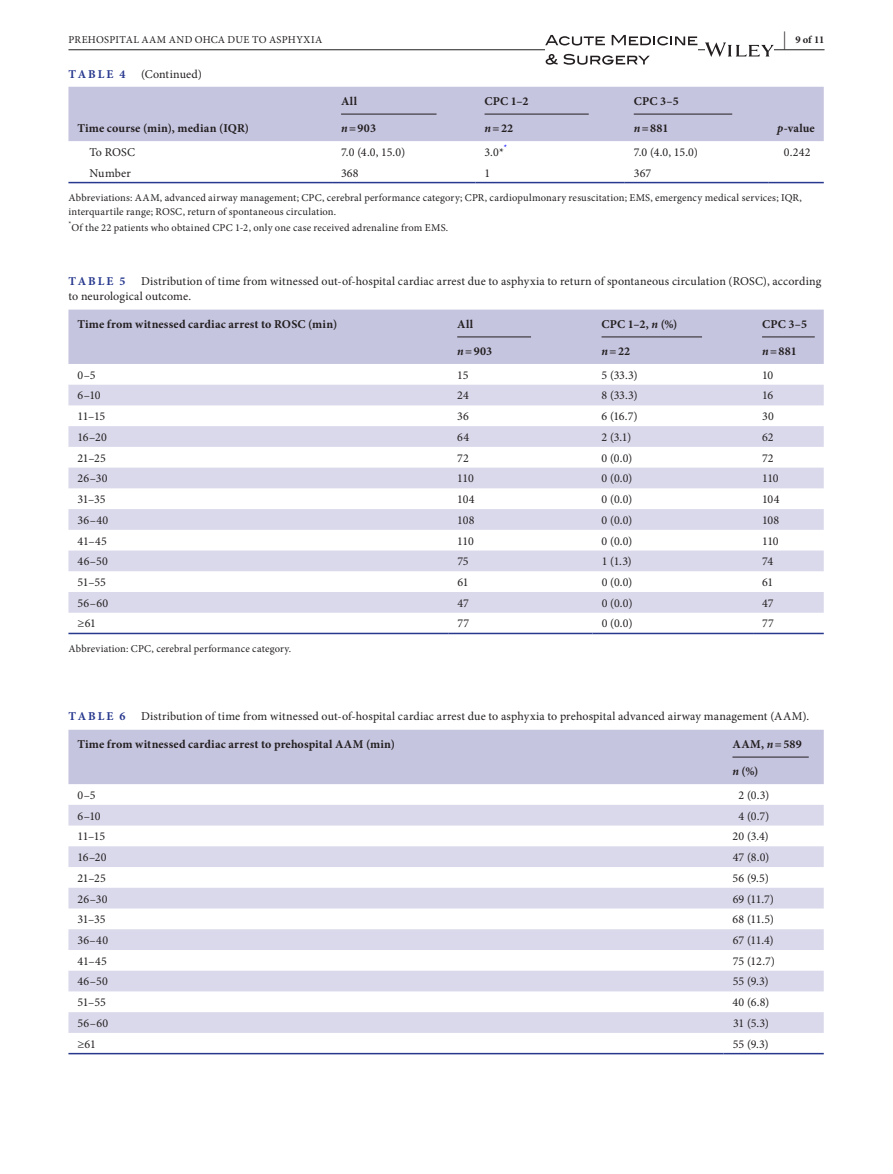
<style>
.page{position:relative;width:893px;height:1174px;background:#fff}
.page>*{position:absolute;margin:0;border:0;box-sizing:border-box;transform-origin:0 0}
.t1{font:12px/15px "Minion Pro";letter-spacing:.01em;color:#231f20}
.t2{font:700 12px "Minion Pro";letter-spacing:.015em;color:#231f20}
.t3{font:700 12px "Minion Pro";letter-spacing:.165em;color:#27388e}
.t4{font:10.5px/13.5px "Minion Pro";letter-spacing:.015em;color:#231f20}
.t5{font:700 10.5px "Minion Pro";color:#231f20}
.s1{font-size:18px}
.s2{font-style:italic}
</style>
<div class="page">
<hr style="left:68px;top:49px;width:756px;height:1px;background:#231f20">
<div style="left:545px;top:35px;width:152px;height:30px;background:#fff"></div>
<svg style="left:545px;top:35px;width:60px;height:10px"></svg>
<svg style="left:612px;top:35px;width:85px;height:10px"></svg>
<svg style="left:546px;top:54px;width:104px;height:11px"></svg>
<svg style="left:705px;top:42px;width:69px;height:15px"></svg>
<div style="left:68px;top:87px;width:756px;height:54px;background:#c6c5e0"></div>
<hr style="left:68px;top:182px;width:264px;height:1px;background:#27388e">
<hr style="left:332px;top:182px;width:144px;height:1px;background:#27388e">
<hr style="left:476px;top:182px;width:149px;height:1px;background:#27388e">
<hr style="left:625px;top:182px;width:143px;height:1px;background:#27388e">
<hr style="left:768px;top:182px;width:56px;height:1px;background:#27388e">
<hr style="left:341px;top:114px;width:96px;height:1px;background:#231f20">
<hr style="left:485px;top:114px;width:104px;height:1px;background:#231f20">
<hr style="left:634px;top:114px;width:98px;height:1px;background:#231f20">
<div style="left:68px;top:309px;width:756px;height:55px;background:#c6c5e0"></div>
<svg style="left:68px;top:385px;width:756px;height:228px;fill:#dad9eb"></svg>
<hr style="left:68px;top:632px;width:380px;height:2px;background:#27388e">
<hr style="left:448px;top:632px;width:144px;height:2px;background:#27388e">
<hr style="left:592px;top:632px;width:161px;height:2px;background:#27388e">
<hr style="left:753px;top:632px;width:71px;height:2px;background:#27388e">
<hr style="left:457px;top:336px;width:74px;height:1px;background:#231f20">
<hr style="left:602px;top:336px;width:100px;height:1px;background:#231f20">
<hr style="left:762px;top:336px;width:53px;height:1px;background:#231f20">
<div style="left:68px;top:729px;width:756px;height:55px;background:#c6c5e0"></div>
<svg style="left:68px;top:805px;width:756px;height:228px;fill:#dad9eb"></svg>
<hr style="left:68px;top:1052px;width:655px;height:2px;background:#27388e">
<hr style="left:723px;top:1052px;width:101px;height:2px;background:#27388e">
<hr style="left:732px;top:756px;width:77px;height:1px;background:#231f20">
<p class="t4" style="left:69px;top:33px;width:255px">PREHOSPITAL AAM AND OHCA DUE TO ASPHYXIA</p>
<p class="t5" style="left:783px;top:32px;width:43px"><span class="s1">|</span> 9 of 11</p>
<p class="t3" style="left:69px;top:65px;width:59px">TABLE 4</p>
<p class="t1" style="left:141px;top:66px;width:62px">(Continued)</p>
<p class="t2" style="left:77px;top:120px;width:173px">Time course (min), median (IQR)</p>
<p class="t2" style="left:341px;top:92px;width:17px">All</p>
<p class="t2" style="left:485px;top:92px;width:45px">CPC 1–2</p>
<p class="t2" style="left:634px;top:92px;width:47px">CPC 3–5</p>
<p class="t2" style="left:341px;top:120px;width:36px"><span class="s2">n</span>=903</p>
<p class="t2" style="left:485px;top:120px;width:30px"><span class="s2">n</span>=22</p>
<p class="t2" style="left:634px;top:120px;width:36px"><span class="s2">n</span>=881</p>
<p class="t2" style="left:777px;top:120px;width:39px"><span class="s2">p</span>-value</p>
<p class="t1" style="left:89px;top:145px;width:47px">To ROSC</p>
<p class="t1" style="left:341px;top:145px;width:66px">7.0 (4.0, 15.0)</p>
<p class="t1" style="left:484px;top:145px;width:24px">3.0*<sup>*</sup></p>
<p class="t1" style="left:634px;top:145px;width:66px">7.0 (4.0, 15.0)</p>
<p class="t1" style="left:784px;top:145px;width:28px">0.242</p>
<p class="t1" style="left:89px;top:165px;width:43px">Number</p>
<p class="t1" style="left:341px;top:165px;width:19px">368</p>
<p class="t1" style="left:485px;top:165px;width:7px">1</p>
<p class="t1" style="left:634px;top:165px;width:19px">367</p>
<p class="t4" style="left:68px;top:191px;width:735px">Abbreviations: AAM, advanced airway management; CPC, cerebral performance category; CPR, cardiopulmonary resuscitation; EMS, emergency medical services; IQR, interquartile range; ROSC, return of spontaneous circulation.</p>
<p class="t4" style="left:68px;top:220px;width:381px"><sup>*</sup>Of the 22 patients who obtained CPC 1-2, only one case received adrenaline from EMS.</p>
<p class="t1" style="left:68px;top:273px;width:755px;text-indent:73px">Distribution of time from witnessed out-of-hospital cardiac arrest due to asphyxia to return of spontaneous circulation (ROSC), according to neurological outcome.</p>
<p class="t2" style="left:77px;top:315px;width:261px">Time from witnessed cardiac arrest to ROSC (min)</p>
<p class="t2" style="left:457px;top:315px;width:17px">All</p>
<p class="t2" style="left:602px;top:315px;width:77px">CPC 1–2, <span class="s2">n</span> (%)</p>
<p class="t2" style="left:762px;top:315px;width:47px">CPC 3–5</p>
<p class="t2" style="left:457px;top:342px;width:36px"><span class="s2">n</span>=903</p>
<p class="t2" style="left:602px;top:342px;width:30px"><span class="s2">n</span>=22</p>
<p class="t2" style="left:762px;top:342px;width:36px"><span class="s2">n</span>=881</p>
<p class="t1" style="left:77px;top:367px;width:20px">0–5</p>
<p class="t1" style="left:457px;top:367px;width:13px">15</p>
<p class="t1" style="left:602px;top:367px;width:37px">5 (33.3)</p>
<p class="t1" style="left:762px;top:367px;width:13px">10</p>
<p class="t1" style="left:77px;top:388px;width:25px">6–10</p>
<p class="t1" style="left:457px;top:388px;width:13px">24</p>
<p class="t1" style="left:602px;top:388px;width:37px">8 (33.3)</p>
<p class="t1" style="left:762px;top:388px;width:13px">16</p>
<p class="t1" style="left:77px;top:409px;width:29px">11–15</p>
<p class="t1" style="left:457px;top:409px;width:13px">36</p>
<p class="t1" style="left:602px;top:409px;width:37px">6 (16.7)</p>
<p class="t1" style="left:762px;top:409px;width:13px">30</p>
<p class="t1" style="left:77px;top:429px;width:31px">16–20</p>
<p class="t1" style="left:457px;top:429px;width:13px">64</p>
<p class="t1" style="left:602px;top:429px;width:31px">2 (3.1)</p>
<p class="t1" style="left:762px;top:429px;width:13px">62</p>
<p class="t1" style="left:78px;top:450px;width:30px">21–25</p>
<p class="t1" style="left:457px;top:450px;width:13px">72</p>
<p class="t1" style="left:602px;top:450px;width:32px">0 (0.0)</p>
<p class="t1" style="left:762px;top:450px;width:13px">72</p>
<p class="t1" style="left:78px;top:471px;width:31px">26–30</p>
<p class="t1" style="left:457px;top:471px;width:18px">110</p>
<p class="t1" style="left:602px;top:471px;width:32px">0 (0.0)</p>
<p class="t1" style="left:762px;top:471px;width:18px">110</p>
<p class="t1" style="left:78px;top:492px;width:30px">31–35</p>
<p class="t1" style="left:457px;top:492px;width:19px">104</p>
<p class="t1" style="left:602px;top:492px;width:32px">0 (0.0)</p>
<p class="t1" style="left:762px;top:492px;width:19px">104</p>
<p class="t1" style="left:78px;top:512px;width:32px">36–40</p>
<p class="t1" style="left:457px;top:512px;width:19px">108</p>
<p class="t1" style="left:602px;top:512px;width:32px">0 (0.0)</p>
<p class="t1" style="left:762px;top:512px;width:19px">108</p>
<p class="t1" style="left:78px;top:533px;width:31px">41–45</p>
<p class="t1" style="left:457px;top:533px;width:18px">110</p>
<p class="t1" style="left:602px;top:533px;width:32px">0 (0.0)</p>
<p class="t1" style="left:762px;top:533px;width:18px">110</p>
<p class="t1" style="left:78px;top:554px;width:32px">46–50</p>
<p class="t1" style="left:457px;top:554px;width:13px">75</p>
<p class="t1" style="left:602px;top:554px;width:32px">1 (1.3)</p>
<p class="t1" style="left:762px;top:554px;width:12px">74</p>
<p class="t1" style="left:78px;top:575px;width:30px">51–55</p>
<p class="t1" style="left:457px;top:575px;width:13px">61</p>
<p class="t1" style="left:602px;top:575px;width:32px">0 (0.0)</p>
<p class="t1" style="left:762px;top:575px;width:13px">61</p>
<p class="t1" style="left:78px;top:595px;width:32px">56–60</p>
<p class="t1" style="left:457px;top:595px;width:13px">47</p>
<p class="t1" style="left:602px;top:595px;width:32px">0 (0.0)</p>
<p class="t1" style="left:762px;top:595px;width:13px">47</p>
<p class="t1" style="left:78px;top:616px;width:20px">≥61</p>
<p class="t1" style="left:457px;top:616px;width:13px">77</p>
<p class="t1" style="left:602px;top:616px;width:32px">0 (0.0)</p>
<p class="t1" style="left:762px;top:616px;width:13px">77</p>
<p class="t4" style="left:68px;top:642px;width:224px">Abbreviation: CPC, cerebral performance category.</p>
<p class="t3" style="left:69px;top:272px;width:59px">TABLE 5</p>
<p class="t3" style="left:69px;top:707px;width:59px">TABLE 6</p>
<p class="t1" style="left:141px;top:708px;width:670px">Distribution of time from witnessed out-of-hospital cardiac arrest due to asphyxia to prehospital advanced airway management (AAM).</p>
<p class="t2" style="left:77px;top:735px;width:319px">Time from witnessed cardiac arrest to prehospital AAM (min)</p>
<p class="t2" style="left:732px;top:735px;width:71px">AAM, <span class="s2">n</span>=589</p>
<p class="t2" style="left:732px;top:762px;width:27px"><span class="s2">n</span> (%)</p>
<p class="t1" style="left:77px;top:787px;width:20px">0–5</p>
<p class="t1" style="left:738px;top:787px;width:32px">2 (0.3)</p>
<p class="t1" style="left:77px;top:808px;width:25px">6–10</p>
<p class="t1" style="left:738px;top:808px;width:32px">4 (0.7)</p>
<p class="t1" style="left:77px;top:829px;width:29px">11–15</p>
<p class="t1" style="left:732px;top:829px;width:38px">20 (3.4)</p>
<p class="t1" style="left:77px;top:849px;width:31px">16–20</p>
<p class="t1" style="left:733px;top:849px;width:38px">47 (8.0)</p>
<p class="t1" style="left:77px;top:870px;width:30px">21–25</p>
<p class="t1" style="left:732px;top:870px;width:38px">56 (9.5)</p>
<p class="t1" style="left:77px;top:891px;width:31px">26–30</p>
<p class="t1" style="left:733px;top:891px;width:43px">69 (11.7)</p>
<p class="t1" style="left:77px;top:912px;width:30px">31–35</p>
<p class="t1" style="left:732px;top:912px;width:43px">68 (11.5)</p>
<p class="t1" style="left:77px;top:932px;width:32px">36–40</p>
<p class="t1" style="left:733px;top:932px;width:43px">67 (11.4)</p>
<p class="t1" style="left:77px;top:953px;width:31px">41–45</p>
<p class="t1" style="left:733px;top:953px;width:44px">75 (12.7)</p>
<p class="t1" style="left:77px;top:974px;width:32px">46–50</p>
<p class="t1" style="left:733px;top:974px;width:37px">55 (9.3)</p>
<p class="t1" style="left:77px;top:995px;width:30px">51–55</p>
<p class="t1" style="left:732px;top:995px;width:38px">40 (6.8)</p>
<p class="t1" style="left:77px;top:1015px;width:32px">56–60</p>
<p class="t1" style="left:733px;top:1015px;width:37px">31 (5.3)</p>
<p class="t1" style="left:77px;top:1036px;width:20px">≥61</p>
<p class="t1" style="left:733px;top:1036px;width:37px">55 (9.3)</p>
</div>
